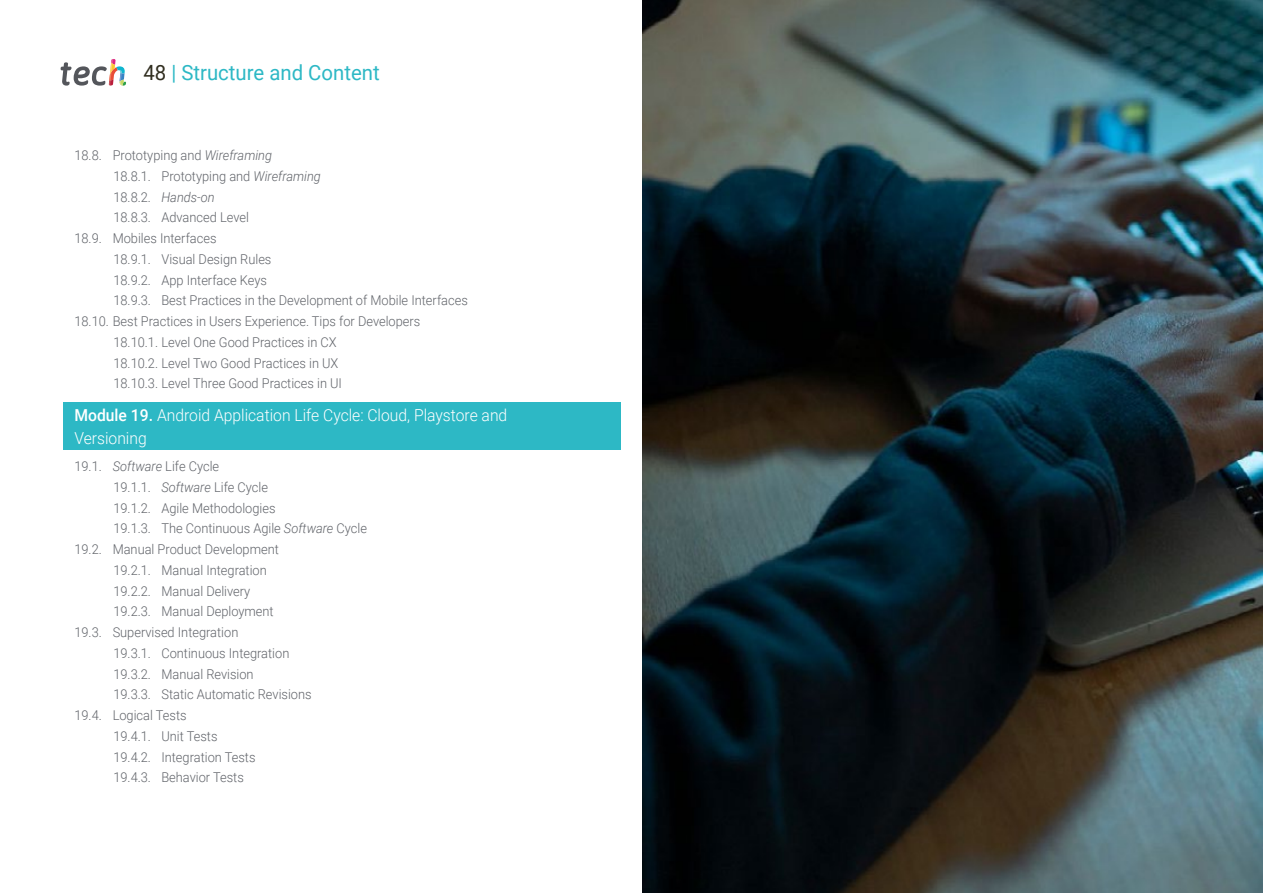
<style>
.page{position:relative;width:1263px;height:893px;background:#fff}
.page>*{position:absolute;margin:0;border:0;box-sizing:border-box;transform-origin:0 0}
.t1{font:21px "Roboto";color:#2db8c5}
.t2{font:300 16.5px/22.5px "Roboto";color:#fff;scale:.95 1}
.t3{font:300 13.5px "Roboto";color:#61646a;scale:.95 1}
.t4{font:italic 300 13.5px "Roboto";color:#61646a;scale:.95 1}
.s1{color:#312e20}
.s2{font-style:italic}
.s3{font-style:normal}
.s4{font-weight:500}
</style>
<div class="page">
<div style="left:63px;top:403px;width:558px;height:47px;background:#2db8c5"></div>
<svg style="left:61px;top:59px;width:65px;height:27px"></svg>
<img style="left:642px;top:0;width:621px;height:893px">
<h1 class="t1" style="left:144px;top:57px;width:238px"><span class="s1">48</span> | Structure and Content</h1>
<p class="t3" style="left:74px;top:146px;width:210px">18.8. Prototyping and <span class="s2">Wireframing</span></p>
<p class="t3" style="left:113px;top:167px;width:220px">18.8.1. Prototyping and <span class="s2">Wireframing</span></p>
<p class="t4" style="left:113px;top:187px;width:108px"><span class="s3">18.8.2.</span> Hands-on</p>
<p class="t3" style="left:113px;top:208px;width:144px">18.8.3. Advanced Level</p>
<p class="t3" style="left:74px;top:229px;width:151px">18.9. Mobiles Interfaces</p>
<p class="t3" style="left:113px;top:249px;width:168px">18.9.1. Visual Design Rules</p>
<p class="t3" style="left:113px;top:270px;width:163px">18.9.2. App Interface Keys</p>
<p class="t3" style="left:113px;top:291px;width:375px">18.9.3. Best Practices in the Development of Mobile Interfaces</p>
<p class="t3" style="left:74px;top:312px;width:366px">18.10. Best Practices in Users Experience. Tips for Developers</p>
<p class="t3" style="left:113px;top:332px;width:237px">18.10.1. Level One Good Practices in CX</p>
<p class="t3" style="left:113px;top:353px;width:238px">18.10.2. Level Two Good Practices in UX</p>
<p class="t3" style="left:113px;top:374px;width:242px">18.10.3. Level Three Good Practices in UI</p>
<p class="t2" style="left:74px;top:404px;width:457px"><span class="s4">Module 19.</span> Android Application Life Cycle: Cloud, Playstore and<br>Versioning</p>
<p class="t3" style="left:74px;top:457px;width:154px">19.1. <span class="s2">Software</span> Life Cycle</p>
<p class="t3" style="left:113px;top:478px;width:164px">19.1.1. <span class="s2">Software</span> Life Cycle</p>
<p class="t3" style="left:113px;top:498px;width:172px">19.1.2. Agile Methodologies</p>
<p class="t3" style="left:113px;top:519px;width:268px">19.1.3. The Continuous Agile <span class="s2">Software</span> Cycle</p>
<p class="t3" style="left:74px;top:540px;width:217px">19.2. Manual Product Development</p>
<p class="t3" style="left:113px;top:561px;width:163px">19.2.1. Manual Integration</p>
<p class="t3" style="left:113px;top:581px;width:146px">19.2.2. Manual Delivery</p>
<p class="t3" style="left:113px;top:602px;width:170px">19.2.3. Manual Deployment</p>
<p class="t3" style="left:74px;top:623px;width:174px">19.3. Supervised Integration</p>
<p class="t3" style="left:113px;top:644px;width:187px">19.3.1. Continuous Integration</p>
<p class="t3" style="left:113px;top:664px;width:149px">19.3.2. Manual Revision</p>
<p class="t3" style="left:113px;top:685px;width:210px">19.3.3. Static Automatic Revisions</p>
<p class="t3" style="left:74px;top:706px;width:120px">19.4. Logical Tests</p>
<p class="t3" style="left:113px;top:727px;width:111px">19.4.1. Unit Tests</p>
<p class="t3" style="left:113px;top:747px;width:151px">19.4.2. Integration Tests</p>
<p class="t3" style="left:113px;top:768px;width:139px">19.4.3. Behavior Tests</p>
</div>
